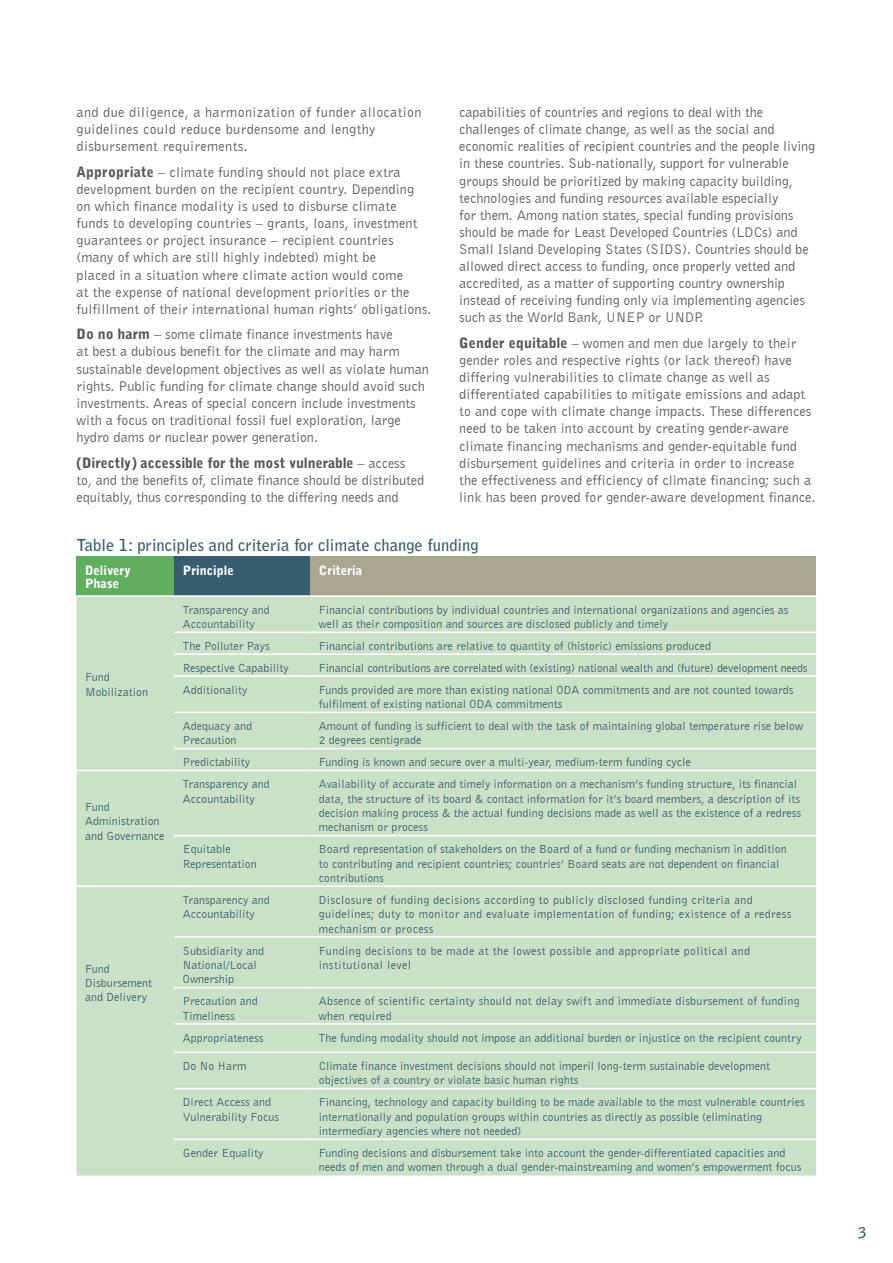
<style>
.page{position:relative;width:893px;height:1263px;background:#fff}
.page>*{position:absolute;margin:0;border:0;box-sizing:border-box;transform-origin:0 0}
.TABLE_TITLE{font:700 16.5px "Bell Gothic Std";color:#375d6e}
.t1{font:700 15px "Bell Gothic Std";color:#375d6e}
.BODY{font:14.25px/17.1px "Bell Gothic BT";color:#57585a}
.BODY-2{font:14.25px/17.1px "Bell Gothic BT";letter-spacing:.025em;color:#57585a}
.TABLE_HEADINGS{font:900 12.75px/12.8px "Bell Gothic Std";color:#fff}
.TABLE_BODY{font:12px/14.4px "Bell Gothic BT";color:#375d6e}
.TABLE_BODY-2{font:12px/14.4px "Bell Gothic BT";letter-spacing:.025em;color:#375d6e}
.TABLE_BODY-3{font:12px/14.4px "Bell Gothic BT";letter-spacing:.02em;color:#375d6e}
.TABLE_BODY-4{font:12px/14.4px "Bell Gothic BT";letter-spacing:.03em;color:#375d6e}
.s1{font-family:"Bell Gothic Std";font-weight:900}
</style>
<div class="page">
<div style="left:77px;top:557px;width:97px;height:39px;background:#61af5e"></div>
<div style="left:174px;top:557px;width:136px;height:39px;background:#375d6e"></div>
<div style="left:310px;top:557px;width:506px;height:39px;background:#a9a790"></div>
<div style="left:77px;top:597px;width:739px;height:578px;background:#cbe1c7"></div>
<hr style="left:174px;top:631px;width:136px;height:2px;background:#fff">
<hr style="left:310px;top:631px;width:506px;height:2px;background:#fff">
<hr style="left:174px;top:653px;width:136px;height:2px;background:#fff">
<hr style="left:310px;top:653px;width:506px;height:2px;background:#fff">
<hr style="left:174px;top:675px;width:136px;height:2px;background:#fff">
<hr style="left:310px;top:675px;width:506px;height:2px;background:#fff">
<hr style="left:174px;top:712px;width:136px;height:1px;background:#fff">
<hr style="left:310px;top:712px;width:506px;height:1px;background:#fff">
<hr style="left:174px;top:748px;width:136px;height:1px;background:#fff">
<hr style="left:310px;top:748px;width:506px;height:1px;background:#fff">
<hr style="left:77px;top:770px;width:97px;height:1px;background:#fff">
<hr style="left:174px;top:770px;width:136px;height:1px;background:#fff">
<hr style="left:310px;top:770px;width:506px;height:1px;background:#fff">
<hr style="left:174px;top:835px;width:136px;height:1px;background:#fff">
<hr style="left:310px;top:835px;width:506px;height:1px;background:#fff">
<hr style="left:77px;top:885px;width:97px;height:2px;background:#fff">
<hr style="left:174px;top:885px;width:136px;height:2px;background:#fff">
<hr style="left:310px;top:885px;width:506px;height:2px;background:#fff">
<hr style="left:174px;top:936px;width:136px;height:2px;background:#fff">
<hr style="left:310px;top:936px;width:506px;height:2px;background:#fff">
<hr style="left:174px;top:987px;width:136px;height:1px;background:#fff">
<hr style="left:310px;top:987px;width:506px;height:1px;background:#fff">
<hr style="left:174px;top:1023px;width:136px;height:2px;background:#fff">
<hr style="left:310px;top:1023px;width:506px;height:2px;background:#fff">
<hr style="left:174px;top:1051px;width:136px;height:2px;background:#fff">
<hr style="left:310px;top:1051px;width:506px;height:2px;background:#fff">
<hr style="left:174px;top:1088px;width:136px;height:1px;background:#fff">
<hr style="left:310px;top:1088px;width:506px;height:1px;background:#fff">
<hr style="left:174px;top:1138px;width:136px;height:2px;background:#fff">
<hr style="left:310px;top:1138px;width:506px;height:2px;background:#fff">
<hr style="left:77px;top:595px;width:97px;height:2px;background:#fff">
<hr style="left:174px;top:595px;width:136px;height:2px;background:#fff">
<hr style="left:310px;top:595px;width:506px;height:2px;background:#fff">
<p class="BODY-2" style="left:77px;top:103px;width:347px">and due diligence, a harmonization of funder allocation guidelines could reduce burdensome and lengthy disbursement requirements.</p>
<p class="BODY" style="left:77px;top:163px;width:356px"><span class="s1">Appropriate</span> – climate funding should not place extra development burden on the recipient country. Depending on which finance modality is used to disburse climate funds to developing countries – grants, loans, investment guarantees or project insurance – recipient countries (many of which are still highly indebted) might be<br>placed in a situation where climate action would come<br>at the expense of national development priorities or the fulfillment of their international human rights’ obligations.</p>
<p class="BODY" style="left:77px;top:326px;width:354px"><span class="s1">Do no harm</span> – some climate finance investments have<br>at best a dubious benefit for the climate and may harm sustainable development objectives as well as violate human rights. Public funding for climate change should avoid such investments. Areas of special concern include investments with a focus on traditional fossil fuel exploration, large hydro dams or nuclear power generation.</p>
<p class="BODY" style="left:77px;top:454px;width:349px"><span class="s1">(Directly) accessible for the most vulnerable</span> – access<br>to, and the benefits of, climate finance should be distributed equitably, thus corresponding to the differing needs and</p>
<p class="BODY" style="left:459px;top:103px;width:358px">capabilities of countries and regions to deal with the challenges of climate change, as well as the social and economic realities of recipient countries and the people living in these countries. Sub-nationally, support for vulnerable groups should be prioritized by making capacity building, technologies and funding resources available especially<br>for them. Among nation states, special funding provisions should be made for Least Developed Countries (LDCs) and Small Island Developing States (SIDS). Countries should be allowed direct access to funding, once properly vetted and accredited, as a matter of supporting country ownership instead of receiving funding only via implementing agencies such as the World Bank, UNEP or UNDP.</p>
<p class="BODY" style="left:459px;top:334px;width:358px"><span class="s1">Gender equitable</span> – women and men due largely to their gender roles and respective rights (or lack thereof) have differing vulnerabilities to climate change as well as differentiated capabilities to mitigate emissions and adapt to and cope with climate change impacts. These differences need to be taken into account by creating gender-aware climate financing mechanisms and gender-equitable fund disbursement guidelines and criteria in order to increase the effectiveness and efficiency of climate financing; such a link has been proved for gender-aware development finance.</p>
<p class="TABLE_TITLE" style="left:77px;top:535px;width:404px">Table 1: principles and criteria for climate change funding</p>
<p class="TABLE_HEADINGS" style="left:85px;top:564px;width:47px">Delivery<br>Phase</p>
<p class="TABLE_HEADINGS" style="left:183px;top:564px;width:53px">Principle</p>
<p class="TABLE_HEADINGS" style="left:319px;top:564px;width:45px">Criteria</p>
<p class="TABLE_BODY" style="left:85px;top:670px;width:64px">Fund<br>Mobilization</p>
<p class="TABLE_BODY" style="left:85px;top:799px;width:81px">Fund<br>Administration and Governance</p>
<p class="TABLE_BODY" style="left:85px;top:961px;width:69px">Fund<br>Disbursement and Delivery</p>
<p class="TABLE_BODY" style="left:183px;top:602px;width:88px">Transparency and<br>Accountability</p>
<p class="TABLE_BODY" style="left:319px;top:602px;width:471px">Financial contributions by individual countries and international organizations and agencies as well as their composition and sources are disclosed publicly and timely</p>
<p class="TABLE_BODY" style="left:183px;top:638px;width:88px">The Polluter Pays</p>
<p class="TABLE_BODY" style="left:319px;top:638px;width:394px">Financial contributions are relative to quantity of (historic) emissions produced</p>
<p class="TABLE_BODY" style="left:183px;top:660px;width:107px">Respective Capability</p>
<p class="TABLE_BODY" style="left:319px;top:660px;width:490px">Financial contributions are correlated with (existing) national wealth and (future) development needs</p>
<p class="TABLE_BODY" style="left:183px;top:682px;width:66px">Additionality</p>
<p class="TABLE_BODY" style="left:319px;top:682px;width:476px">Funds provided are more than existing national ODA commitments and are not counted towards fulfilment of existing national ODA commitments</p>
<p class="TABLE_BODY" style="left:183px;top:718px;width:71px">Adequacy and<br>Precaution</p>
<p class="TABLE_BODY" style="left:319px;top:718px;width:486px">Amount of funding is sufficient to deal with the task of maintaining global temperature rise below<br>2 degrees centigrade</p>
<p class="TABLE_BODY" style="left:183px;top:755px;width:69px">Predictability</p>
<p class="TABLE_BODY" style="left:319px;top:755px;width:373px">Funding is known and secure over a multi-year, medium-term funding cycle</p>
<p class="TABLE_BODY" style="left:183px;top:777px;width:88px">Transparency and<br>Accountability</p>
<p class="TABLE_BODY" style="left:319px;top:777px;width:484px">Availability of accurate and timely information on a mechanism’s funding structure, its financial data, the structure of its board &amp; contact information for it’s board members, a description of its decision making process &amp; the actual funding decisions made as well as the existence of a redress mechanism or process</p>
<p class="TABLE_BODY" style="left:183px;top:842px;width:75px">Equitable<br>Representation</p>
<p class="TABLE_BODY" style="left:319px;top:842px;width:469px">Board representation of stakeholders on the Board of a fund or funding mechanism in addition to contributing and recipient countries; countries’ Board seats are not dependent on financial contributions</p>
<p class="TABLE_BODY" style="left:183px;top:892px;width:88px">Transparency and<br>Accountability</p>
<p class="TABLE_BODY-2" style="left:319px;top:892px;width:474px">Disclosure of funding decisions according to publicly disclosed funding criteria and guidelines; duty to monitor and evaluate implementation of funding; existence of a redress mechanism or process</p>
<p class="TABLE_BODY" style="left:183px;top:943px;width:83px">Subsidiarity and<br>National/Local<br>Ownership</p>
<p class="TABLE_BODY-4" style="left:319px;top:943px;width:433px">Funding decisions to be made at the lowest possible and appropriate political and institutional level</p>
<p class="TABLE_BODY" style="left:183px;top:994px;width:77px">Precaution and<br>Timeliness</p>
<p class="TABLE_BODY-3" style="left:319px;top:994px;width:482px">Absence of scientific certainty should not delay swift and immediate disbursement of funding when required</p>
<p class="TABLE_BODY" style="left:183px;top:1030px;width:82px">Appropriateness</p>
<p class="TABLE_BODY" style="left:319px;top:1030px;width:484px">The funding modality should not impose an additional burden or injustice on the recipient country</p>
<p class="TABLE_BODY" style="left:183px;top:1058px;width:65px">Do No Harm</p>
<p class="TABLE_BODY" style="left:319px;top:1058px;width:453px">Climate finance investment decisions should not imperil long-term sustainable development objectives of a country or violate basic human rights</p>
<p class="TABLE_BODY" style="left:183px;top:1095px;width:98px">Direct Access and<br>Vulnerability Focus</p>
<p class="TABLE_BODY" style="left:319px;top:1095px;width:487px">Financing, technology and capacity building to be made available to the most vulnerable countries internationally and population groups within countries as directly as possible (eliminating intermediary agencies where not needed)</p>
<p class="TABLE_BODY" style="left:183px;top:1145px;width:82px">Gender Equality</p>
<p class="TABLE_BODY" style="left:319px;top:1145px;width:484px">Funding decisions and disbursement take into account the gender-differentiated capacities and needs of men and women through a dual gender-mainstreaming and women’s empowerment focus</p>
<p class="t1" style="left:858px;top:1223px;width:10px">3</p>
</div>
